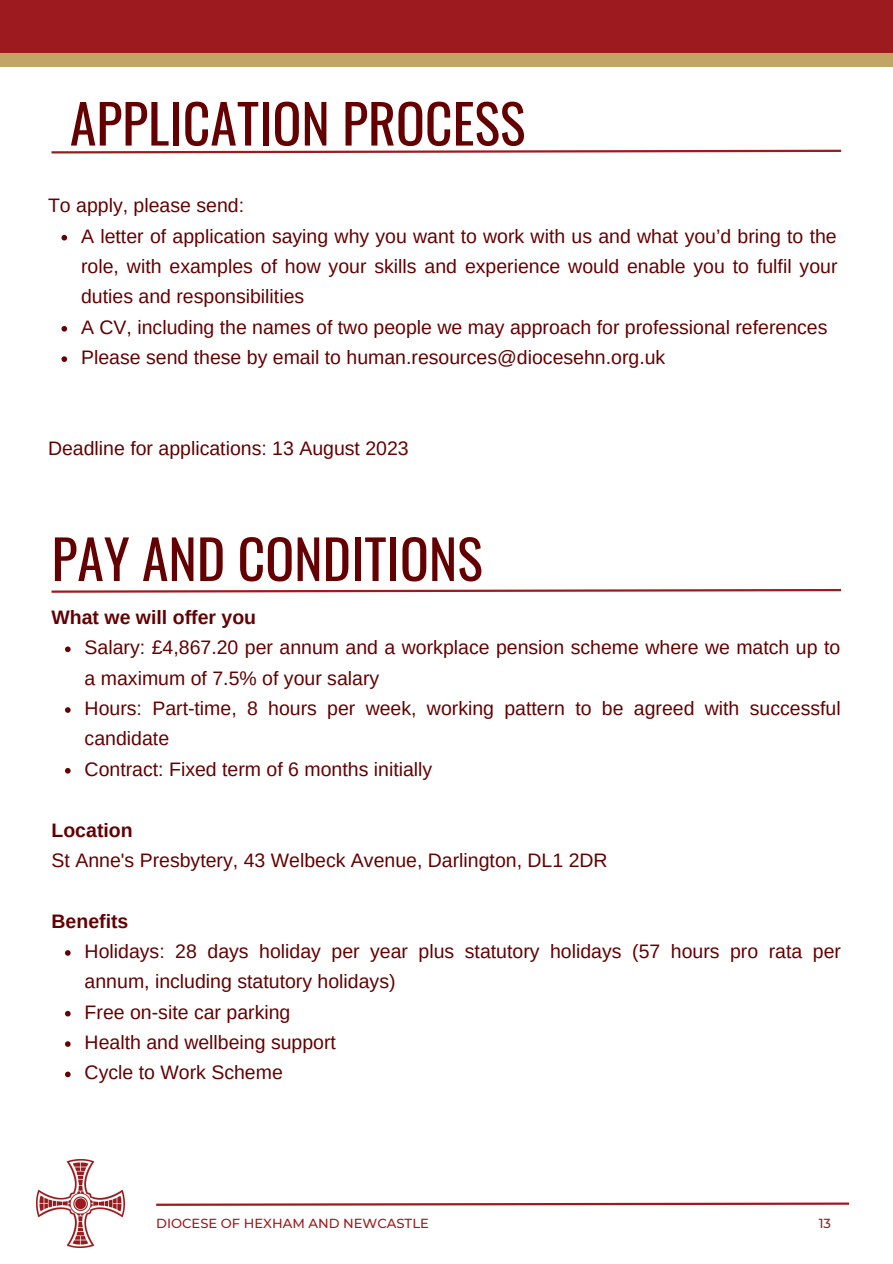
<style>
.page{position:relative;width:893px;height:1264px;background:#fff}
.page>*{position:absolute;margin:0;border:0;box-sizing:border-box;transform-origin:0 0}
.t1{font:53.7px "Oswald";color:#640002}
.t2{font:19.5px/30.3px "Arimo";color:#640002}
.t3{font:700 19.5px "Arimo";color:#640002}
.t4{font:500 13.05px "Montserrat";color:#9d1b1e}
</style>
<div class="page">
<div style="left:0;top:0;width:892px;height:66px;background:#c1a564"></div>
<div style="left:0;top:0;width:892px;height:53px;background:#9d1b1e"></div>
<svg style="left:156px;top:1202px;width:694px;height:4px"></svg>
<img style="left:36px;top:1159px;width:89px;height:88px">
<svg style="left:51px;top:589px;width:791px;height:4px"></svg>
<svg style="left:65px;top:646px;width:6px;height:6px"></svg>
<svg style="left:65px;top:707px;width:6px;height:6px"></svg>
<svg style="left:65px;top:768px;width:6px;height:5px"></svg>
<svg style="left:65px;top:950px;width:6px;height:5px"></svg>
<svg style="left:65px;top:1010px;width:6px;height:6px"></svg>
<svg style="left:65px;top:1041px;width:6px;height:5px"></svg>
<svg style="left:65px;top:1071px;width:6px;height:6px"></svg>
<svg style="left:61px;top:235px;width:6px;height:5px"></svg>
<svg style="left:61px;top:326px;width:6px;height:5px"></svg>
<svg style="left:61px;top:356px;width:6px;height:6px"></svg>
<svg style="left:51px;top:149px;width:791px;height:5px"></svg>
<p class="t1" style="left:70px;top:81px;width:457px">APPLICATION PROCESS</p>
<p class="t2" style="left:48px;top:190px;width:197px">To apply, please send:</p>
<p class="t2" style="left:81px;top:221px;width:757px;text-align:justify">A letter of application saying why you want to work with us and what you’d bring to the role, with examples of how your skills and experience would enable you to fulfil your duties and responsibilities</p>
<p class="t2" style="left:81px;top:312px;width:747px">A CV, including the names of two people we may approach for professional references</p>
<p class="t2" style="left:81px;top:342px;width:585px">Please send these by email to human.resources@diocesehn.org.uk</p>
<p class="t2" style="left:48px;top:433px;width:362px">Deadline for applications: 13 August 2023</p>
<p class="t1" style="left:51px;top:517px;width:432px">PAY AND CONDITIONS</p>
<p class="t3" style="left:51px;top:606px;width:206px">What we will offer you</p>
<p class="t2" style="left:85px;top:632px;width:757px">Salary: £4,867.20 per annum and a workplace pension scheme where we match up to a maximum of 7.5% of your salary</p>
<p class="t2" style="left:85px;top:693px;width:757px">Hours: Part-time, 8 hours per week, working pattern to be agreed with successful candidate</p>
<p class="t2" style="left:85px;top:754px;width:349px">Contract: Fixed term of 6 months initially</p>
<p class="t3" style="left:51px;top:819px;width:83px">Location</p>
<p class="t2" style="left:51px;top:845px;width:557px">St Anne's Presbytery, 43 Welbeck Avenue, Darlington, DL1 2DR</p>
<p class="t3" style="left:51px;top:910px;width:78px">Benefits</p>
<p class="t2" style="left:85px;top:936px;width:757px">Holidays: 28 days holiday per year plus statutory holidays (57 hours pro rata per annum, including statutory holidays)</p>
<p class="t2" style="left:85px;top:996px;width:207px">Free on-site car parking</p>
<p class="t2" style="left:85px;top:1027px;width:253px">Health and wellbeing support</p>
<p class="t2" style="left:85px;top:1057px;width:200px">Cycle to Work Scheme</p>
<p class="t4" style="left:156px;top:1214px;width:274px">DIOCESE OF HEXHAM AND NEWCASTLE</p>
<p class="t4" style="left:818px;top:1214px;width:14px">13</p>
</div>
